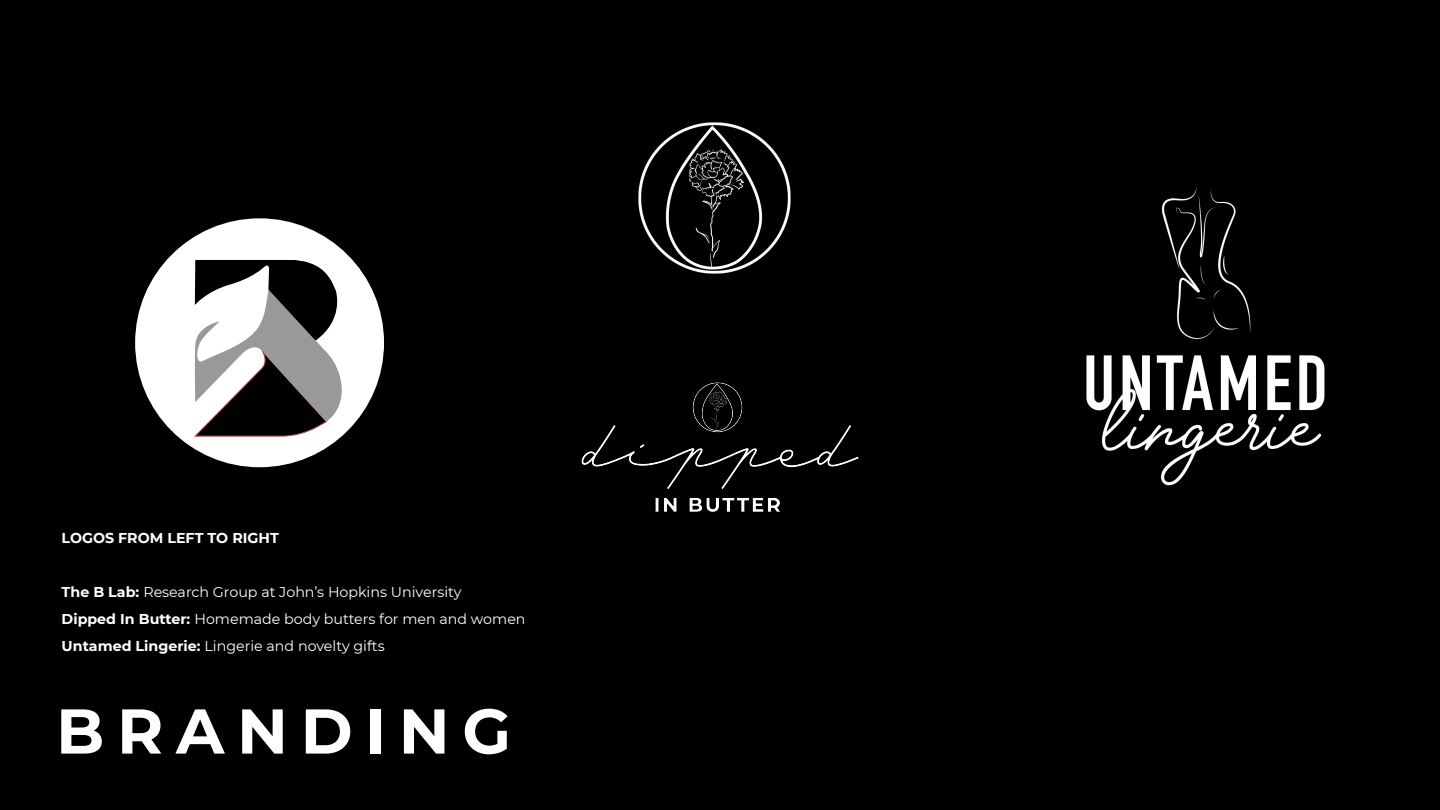
<style>
.page{position:relative;width:1440px;height:810px;background:#000}
.page>*{position:absolute;margin:0;border:0;box-sizing:border-box;transform-origin:0 0}
.t1{font:700 63.15px "Montserrat";letter-spacing:.2em;color:#fff}
.t2{font:14.25px/27px "Montserrat";color:#fff}
.t3{font:700 14.25px "Montserrat";color:#fff}
.s1{font-weight:700}
</style>
<div class="page">
<img style="left:638px;top:122px;width:153px;height:152px">
<img style="left:581px;top:382px;width:278px;height:130px">
<img style="left:1086px;top:188px;width:239px;height:298px">
<div style="left:135px;top:218px;width:249px;height:249px;background:#fff;border-radius:50%"></div>
<svg style="left:194px;top:260px;width:155px;height:177px"></svg>
<p class="t3" style="left:62px;top:528px;width:219px">LOGOS FROM LEFT TO RIGHT</p>
<p class="t2" style="left:62px;top:578px;width:466px"><span class="s1">The B Lab:</span> Research Group at John’s Hopkins University<br><span class="s1">Dipped In Butter:</span> Homemade body butters for men and women<br><span class="s1">Untamed Lingerie:</span> Lingerie and novelty gifts</p>
<h1 class="t1" style="left:56px;top:686px;width:456px">BRANDING</h1>
</div>
